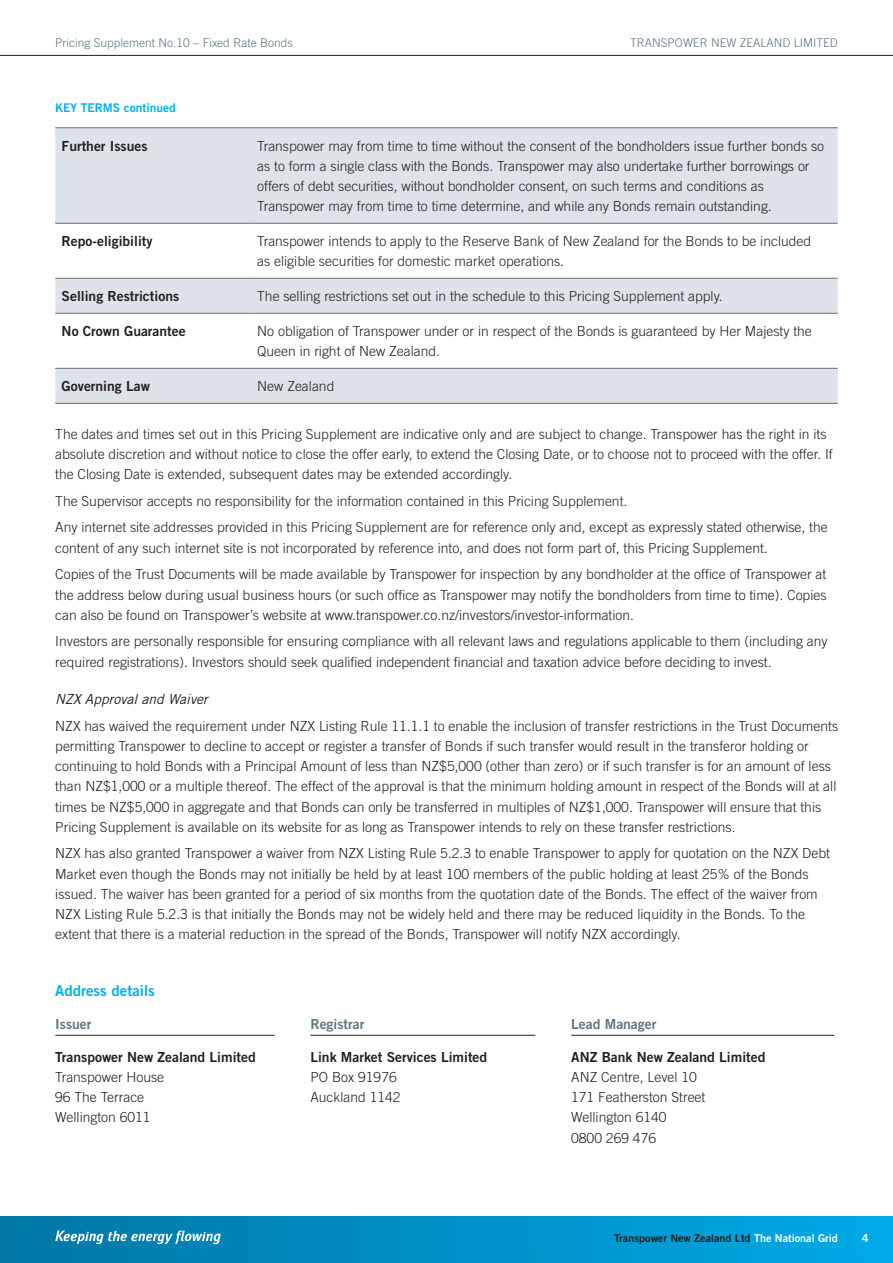
<style>
.page{position:relative;width:893px;height:1263px;background:#fff}
.page>*{position:absolute;margin:0;border:0;box-sizing:border-box;transform-origin:0 0}
.t1{font:15px "Trade Gothic Bold Two";color:#00aeef}
.t2{font:300 13.8px/20.2px "Trade Gothic";color:#231f20}
.t3{font:13.8px "Trade Gothic Bold Two";color:#231f20}
.t4{font:13.8px "Trade Gothic Bold Two";color:#5e7682}
.t5{font:italic 13.8px "Trade Gothic";color:#231f20}
.t6{font:300 12px "Trade Gothic";color:#5e7682}
.t7{font:12px "Trade Gothic Bold Two";color:#00aeef}
.t8{font:11.1px "Trade Gothic Bold Two";color:#fff}
.t9{font:10.8px "Trade Gothic Bold Two";color:#231f20}
.s1{color:#fff}
</style>
<div class="page">
<hr style="left:0;top:55px;width:893px;height:1px;background:#231f20">
<div style="left:0;top:1216px;width:893px;height:47px;background:linear-gradient(to right,#0077a5,#00a9e7)"></div>
<svg style="left:55px;top:1230px;width:166px;height:14px"></svg>
<svg style="left:55px;top:128px;width:783px;height:275px;fill:#dde3e8"></svg>
<hr style="left:55px;top:127px;width:196px;height:1px;background:#6c6d70">
<hr style="left:251px;top:127px;width:587px;height:1px;background:#6c6d70">
<hr style="left:55px;top:223px;width:196px;height:1px;background:#6c6d70">
<hr style="left:251px;top:223px;width:587px;height:1px;background:#6c6d70">
<hr style="left:55px;top:278px;width:196px;height:1px;background:#6c6d70">
<hr style="left:251px;top:278px;width:587px;height:1px;background:#6c6d70">
<hr style="left:55px;top:313px;width:196px;height:1px;background:#6c6d70">
<hr style="left:251px;top:313px;width:587px;height:1px;background:#6c6d70">
<hr style="left:55px;top:368px;width:196px;height:1px;background:#6c6d70">
<hr style="left:251px;top:368px;width:587px;height:1px;background:#6c6d70">
<hr style="left:55px;top:403px;width:196px;height:1px;background:#6c6d70">
<hr style="left:251px;top:403px;width:587px;height:1px;background:#6c6d70">
<hr style="left:55px;top:1035px;width:220px;height:1px;background:#231f20">
<hr style="left:310px;top:1035px;width:225px;height:1px;background:#231f20">
<hr style="left:571px;top:1035px;width:263px;height:1px;background:#231f20">
<p class="t6" style="left:55px;top:35px;width:239px">Pricing Supplement No.10 – Fixed Rate Bonds</p>
<p class="t7" style="left:55px;top:100px;width:122px">KEY TERMS continued</p>
<p class="t6" style="left:630px;top:35px;width:209px">TRANSPOWER NEW ZEALAND LIMITED</p>
<p class="t3" style="left:62px;top:137px;width:87px">Further Issues</p>
<p class="t2" style="left:257px;top:135px;width:568px">Transpower may from time to time without the consent of the bondholders issue further bonds so as to form a single class with the Bonds. Transpower may also undertake further borrowings or offers of debt securities, without bondholder consent, on such terms and conditions as Transpower may from time to time determine, and while any Bonds remain outstanding.</p>
<p class="t3" style="left:62px;top:233px;width:92px">Repo-eligibility</p>
<p class="t2" style="left:257px;top:231px;width:555px">Transpower intends to apply to the Reserve Bank of New Zealand for the Bonds to be included as eligible securities for domestic market operations.</p>
<p class="t3" style="left:62px;top:288px;width:119px">Selling Restrictions</p>
<p class="t2" style="left:257px;top:286px;width:467px">The selling restrictions set out in the schedule to this Pricing Supplement apply.</p>
<p class="t3" style="left:62px;top:323px;width:126px">No Crown Guarantee</p>
<p class="t2" style="left:257px;top:321px;width:556px">No obligation of Transpower under or in respect of the Bonds is guaranteed by Her Majesty the<br>Queen in right of New Zealand.</p>
<p class="t3" style="left:62px;top:378px;width:90px">Governing Law</p>
<p class="t2" style="left:257px;top:376px;width:79px">New Zealand</p>
<p class="t2" style="left:55px;top:423px;width:779px">The dates and times set out in this Pricing Supplement are indicative only and are subject to change. Transpower has the right in its absolute discretion and without notice to close the offer early, to extend the Closing Date, or to choose not to proceed with the offer. If the Closing Date is extended, subsequent dates may be extended accordingly.</p>
<p class="t2" style="left:55px;top:487px;width:774px;line-height:26.7px">The Supervisor accepts no responsibility for the information contained in this Pricing Supplement.<br>Any internet site addresses provided in this Pricing Supplement are for reference only and, except as expressly stated otherwise, the</p>
<p class="t2" style="left:55px;top:534px;width:773px;line-height:26.7px">content of any such internet site is not incorporated by reference into, and does not form part of, this Pricing Supplement.<br>Copies of the Trust Documents will be made available by Transpower for inspection by any bondholder at the office of Transpower at</p>
<p class="t2" style="left:55px;top:584px;width:773px">the address below during usual business hours (or such office as Transpower may notify the bondholders from time to time). Copies can also be found on Transpower’s website at www.transpower.co.nz/investors/investor-information.</p>
<p class="t2" style="left:55px;top:631px;width:774px">Investors are personally responsible for ensuring compliance with all relevant laws and regulations applicable to them (including any required registrations). Investors should seek qualified independent financial and taxation advice before deciding to invest.</p>
<p class="t5" style="left:55px;top:691px;width:154px">NZX Approval and Waiver</p>
<p class="t2" style="left:55px;top:715px;width:784px">NZX has waived the requirement under NZX Listing Rule 11.1.1 to enable the inclusion of transfer restrictions in the Trust Documents permitting Transpower to decline to accept or register a transfer of Bonds if such transfer would result in the transferor holding or continuing to hold Bonds with a Principal Amount of less than NZ$5,000 (other than zero) or if such transfer is for an amount of less than NZ$1,000 or a multiple thereof. The effect of the approval is that the minimum holding amount in respect of the Bonds will at all times be NZ$5,000 in aggregate and that Bonds can only be transferred in multiples of NZ$1,000. Transpower will ensure that this Pricing Supplement is available on its website for as long as Transpower intends to rely on these transfer restrictions.</p>
<p class="t2" style="left:55px;top:843px;width:776px">NZX has also granted Transpower a waiver from NZX Listing Rule 5.2.3 to enable Transpower to apply for quotation on the NZX Debt Market even though the Bonds may not initially be held by at least 100 members of the public holding at least 25% of the Bonds issued. The waiver has been granted for a period of six months from the quotation date of the Bonds. The effect of the waiver from NZX Listing Rule 5.2.3 is that initially the Bonds may not be widely held and there may be reduced liquidity in the Bonds. To the extent that there is a material reduction in the spread of the Bonds, Transpower will notify NZX accordingly.</p>
<p class="t1" style="left:55px;top:981px;width:101px">Address details</p>
<p class="t4" style="left:55px;top:1015px;width:38px">Issuer</p>
<p class="t3" style="left:55px;top:1048px;width:202px">Transpower New Zealand Limited</p>
<p class="t2" style="left:55px;top:1067px;width:110px">Transpower House<br>96 The Terrace<br>Wellington 6011</p>
<p class="t4" style="left:310px;top:1015px;width:55px">Registrar</p>
<p class="t3" style="left:310px;top:1048px;width:178px">Link Market Services Limited</p>
<p class="t2" style="left:310px;top:1067px;width:92px">PO Box 91976<br>Auckland 1142</p>
<p class="t4" style="left:571px;top:1015px;width:87px">Lead Manager</p>
<p class="t3" style="left:571px;top:1048px;width:196px">ANZ Bank New Zealand Limited</p>
<p class="t2" style="left:571px;top:1067px;width:136px">ANZ Centre, Level 10<br>171 Featherston Street<br>Wellington 6140<br>0800 269 476</p>
<p class="t9" style="left:614px;top:1231px;width:225px">Transpower New Zealand Ltd <span class="s1">The National Grid</span></p>
<p class="t8" style="left:862px;top:1231px;width:8px">4</p>
</div>
